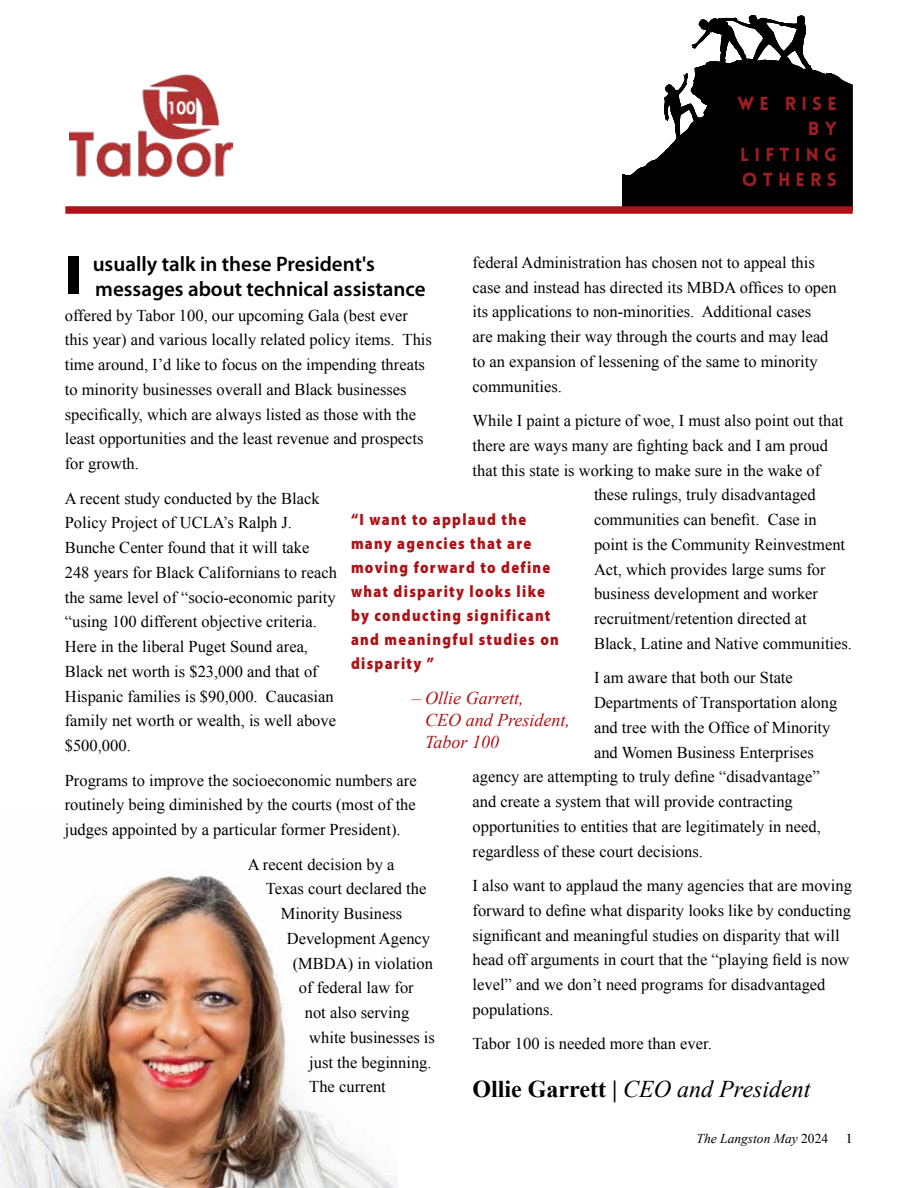
<style>
.page{position:relative;width:918px;height:1188px;background:#fff}
.page>*{position:absolute;margin:0;border:0;box-sizing:border-box;transform-origin:0 0}
.t1{font:900 55.5px "Myriad Pro";color:#000}
.t2{font:italic 24px "Times New Roman";color:#000}
.t3{font:600 21px/24.8px "Myriad Pro";color:#000}
.t4{font:900 18.45px/25.7px "Lovelo";letter-spacing:.29em;color:#b22127;text-align:right}
.t5{font:italic 18px/21.6px "Times New Roman";color:#af1116}
.t6{font:16.5px/24.8px "Times New Roman";color:#000}
.t7{font:900 16.5px/24px "Myriad Pro";letter-spacing:.09em;color:#af1116;scale:.88 1}
.t8{font:italic 13.5px "Times New Roman";color:#000}
.t9{font:13.5px "Times New Roman";color:#000;scale:1.2 1}
.s1{font-weight:700;font-style:normal}
.s2{font-style:normal}
</style>
<div class="page">
<svg style="left:623px;top:15px;width:229px;height:191px;fill:#000"></svg>
<svg style="left:695px;top:65px;width:33px;height:21px"></svg>
<img style="left:0;top:874px;width:397px;height:314px">
<div style="left:65px;top:206px;width:788px;height:8px;background:#af1116"></div>
<img style="left:69px;top:74px;width:163px;height:104px">
<p class="t4" style="left:737px;top:91px;width:101px">WE RISE<br>B Y<br>LIFTING<br>OTHERS</p>
<h1 class="t1" style="left:65px;top:243px;width:18px">I</h1>
<p class="t3" style="left:93px;top:251px;width:334px">usually talk in these President's messages about technical assistance</p>
<p class="t6" style="left:65px;top:302px;width:369px">offered by Tabor 100, our upcoming Gala (best ever this year) and various locally related policy items. This time around, I’d like to focus on the impending threats to minority businesses overall and Black businesses specifically, which are always listed as those with the least opportunities and the least revenue and prospects for growth.</p>
<p class="t6" style="left:65px;top:485px;width:274px">A recent study conducted by the Black Policy Project of UCLA’s Ralph J.<br>Bunche Center found that it will take 248 years for Black Californians to reach the same level of “socio-economic parity “using 100 different objective criteria.<br>Here in the liberal Puget Sound area, Black net worth is $23,000 and that of Hispanic families is $90,000. Caucasian family net worth or wealth, is well above $500,000.</p>
<p class="t6" style="left:65px;top:767px;width:353px;text-align:justify">Programs to improve the socioeconomic numbers are routinely being diminished by the courts (most of the judges appointed by a particular former President).</p>
<p class="t6" style="left:248px;top:851px;width:148px">A recent decision by a</p>
<p class="t6" style="left:266px;top:876px;width:162px">Texas court declared the</p>
<p class="t6" style="left:281px;top:901px;width:123px">Minority Business</p>
<p class="t6" style="left:287px;top:926px;width:145px">Development Agency</p>
<p class="t6" style="left:293px;top:950px;width:142px">(MBDA) in violation</p>
<p class="t6" style="left:299px;top:975px;width:116px">of federal law for</p>
<p class="t6" style="left:305px;top:1000px;width:106px">not also serving</p>
<p class="t6" style="left:309px;top:1025px;width:127px">white businesses is</p>
<p class="t6" style="left:309px;top:1049px;width:124px">just the beginning.</p>
<p class="t6" style="left:309px;top:1074px;width:78px">The current</p>
<p class="t6" style="left:473px;top:250px;width:366px">federal Administration has chosen not to appeal this case and instead has directed its MBDA offices to open its applications to non-minorities. Additional cases<br>are making their way through the courts and may lead to an expansion of lessening of the same to minority communities.</p>
<p class="t6" style="left:473px;top:408px;width:372px">While I paint a picture of woe, I must also point out that</p>
<p class="t6" style="left:473px;top:433px;width:357px">there are ways many are fighting back and I am proud</p>
<p class="t6" style="left:473px;top:458px;width:349px">that this state is working to make sure in the wake of</p>
<p class="t6" style="left:594px;top:482px;width:223px">these rulings, truly disadvantaged</p>
<p class="t6" style="left:594px;top:507px;width:224px">communities can benefit. Case in</p>
<p class="t6" style="left:594px;top:532px;width:253px">point is the Community Reinvestment</p>
<p class="t6" style="left:594px;top:557px;width:233px">Act, which provides large sums for</p>
<p class="t6" style="left:594px;top:581px;width:226px">business development and worker</p>
<p class="t6" style="left:594px;top:606px;width:214px">recruitment/retention directed at</p>
<p class="t6" style="left:594px;top:631px;width:260px">Black, Latine and Native communities.</p>
<p class="t6" style="left:594px;top:665px;width:200px">I am aware that both our State</p>
<p class="t6" style="left:594px;top:690px;width:245px">Departments of Transportation along</p>
<p class="t6" style="left:594px;top:715px;width:238px">and tree with the Office of Minority</p>
<p class="t6" style="left:594px;top:739px;width:221px">and Women Business Enterprises</p>
<p class="t6" style="left:473px;top:764px;width:349px">agency are attempting to truly define “disadvantage”</p>
<p class="t6" style="left:473px;top:789px;width:322px">and create a system that will provide contracting</p>
<p class="t6" style="left:473px;top:814px;width:350px">opportunities to entities that are legitimately in need,</p>
<p class="t6" style="left:473px;top:838px;width:232px">regardless of these court decisions.</p>
<p class="t6" style="left:473px;top:873px;width:381px">I also want to applaud the many agencies that are moving forward to define what disparity looks like by conducting significant and meaningful studies on disparity that will head off arguments in court that the “playing field is now level” and we don’t need programs for disadvantaged populations.</p>
<p class="t6" style="left:473px;top:1031px;width:241px">Tabor 100 is needed more than ever.</p>
<p class="t7" style="left:351px;top:508px;width:238px">“I want to applaud the many agencies that are moving forward to define what disparity looks like by conducting significant and meaningful studies on disparity ”</p>
<p class="t5" style="left:425px;top:687px;width:146px;text-indent:-14px">– Ollie Garrett,<br>CEO and President,<br>Tabor 100</p>
<h2 class="t2" style="left:472px;top:1072px;width:339px"><span class="s1">Ollie Garrett |</span> CEO and President</h2>
<p class="t8" style="left:697px;top:1130px;width:133px">The Langston May <span class="s2">2024</span></p>
<p class="t9" style="left:845px;top:1130px;width:8px">1</p>
</div>
